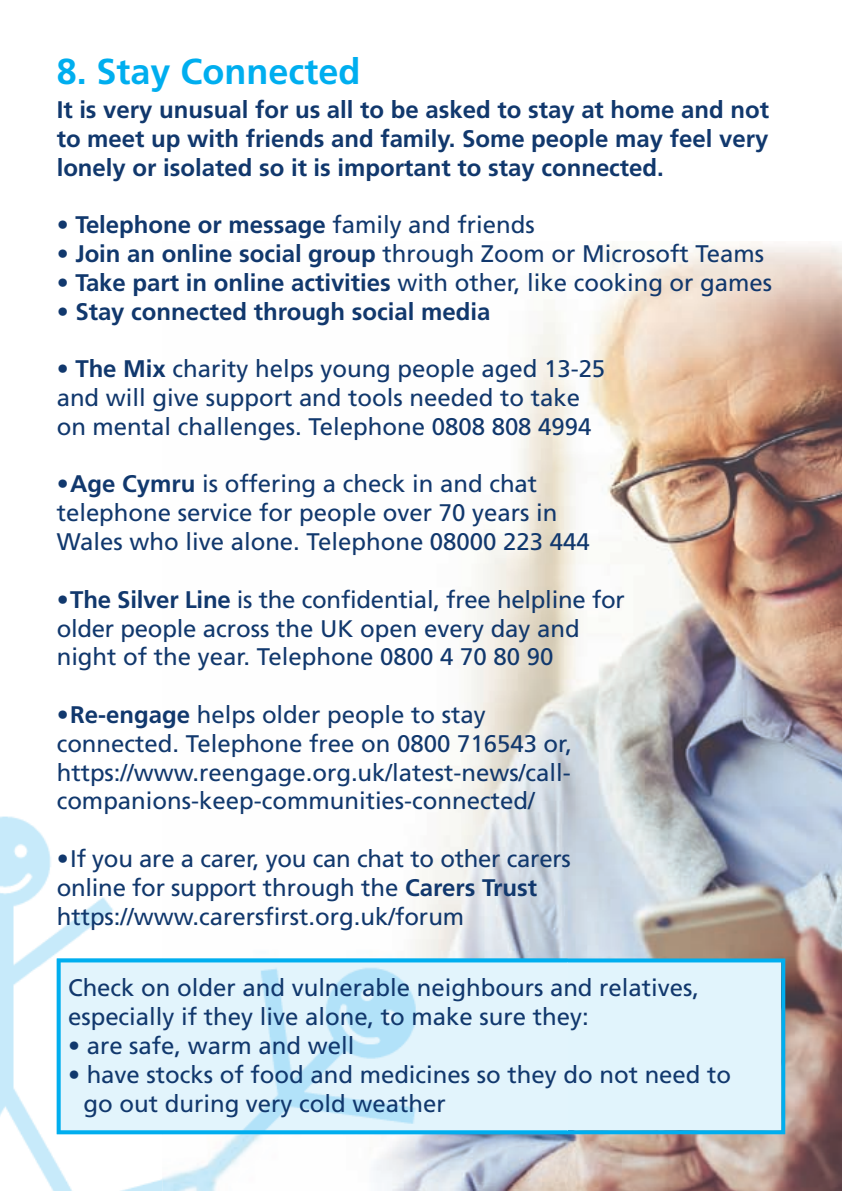
<style>
.page{position:relative;width:842px;height:1191px;background:#fff}
.page>*{position:absolute;margin:0;border:0;box-sizing:border-box;transform-origin:0 0}
.t1{font:700 36px "Frutiger";color:#00aeef}
.t2{font:24px/28.8px "Frutiger";color:#11386d}
.t3{font:700 24px/28.8px "Frutiger";color:#11386d;text-align:justify}
.s1{font-weight:400}
.s2{font-weight:700}
</style>
<div class="page">
<img style="left:467px;top:380px;width:375px;height:811px">
<img style="left:525px;top:241px;width:317px;height:139px">
<div style="left:61px;top:962px;width:720px;height:168px;background:#e1f4fc"></div>
<div style="left:57px;top:958px;width:728px;height:176px;border:4px solid #00aeef"></div>
<img style="left:0;top:743px;width:568px;height:448px">
<img style="left:57px;top:958px;width:511px;height:176px">
<h1 class="t1" style="left:57px;top:57px;width:305px">8. Stay Connected</h1>
<p class="t3" style="left:57px;top:97px;width:714px">It is very unusual for us all to be asked to stay at home and not to meet up with friends and family. Some people may feel very lonely or isolated so it is important to stay connected.</p>
<p class="t3" style="left:57px;top:212px;width:480px">• Telephone or message <span class="s1">family and friends</span></p>
<p class="t2" style="left:57px;top:241px;width:709px"><span class="s2">• Join an online social group</span> through Zoom or Microsoft Teams</p>
<p class="t2" style="left:57px;top:270px;width:717px"><span class="s2">• Take part in online activities</span> with other, like cooking or games</p>
<p class="t3" style="left:57px;top:299px;width:435px">• Stay connected through social media</p>
<p class="t2" style="left:57px;top:356px;width:550px">• <span class="s2">The Mix</span> charity helps young people aged 13-25 and will give support and tools needed to take on mental challenges. Telephone 0808 808 4994</p>
<p class="t2" style="left:57px;top:471px;width:535px">•<span class="s2">Age Cymru</span> is offering a check in and chat telephone service for people over 70 years in<br>Wales who live alone. Telephone 08000 223 444</p>
<p class="t2" style="left:57px;top:587px;width:570px">•<span class="s2">The Silver Line</span> is the confidential, free helpline for older people across the UK open every day and night of the year. Telephone 0800 4 70 80 90</p>
<p class="t2" style="left:57px;top:702px;width:517px">•<span class="s2">Re-engage</span> helps older people to stay connected. Telephone free on 0800 716543 or, https://www.reengage.org.uk/latest-news/call&shy;companions-keep-communities-connected/</p>
<p class="t2" style="left:57px;top:846px;width:516px">•If you are a carer, you can chat to other carers online for support through the <span class="s2">Carers Trust </span>https://www.carersfirst.org.uk/forum</p>
<p class="t2" style="left:68px;top:975px;width:633px">Check on older and vulnerable neighbours and relatives, especially if they live alone, to make sure they:</p>
<p class="t2" style="left:68px;top:1033px;width:288px">• are safe, warm and well</p>
<p class="t2" style="left:84px;top:1061px;width:649px;text-indent:-16px">• have stocks of food and medicines so they do not need to go out during very cold weather</p>
</div>
